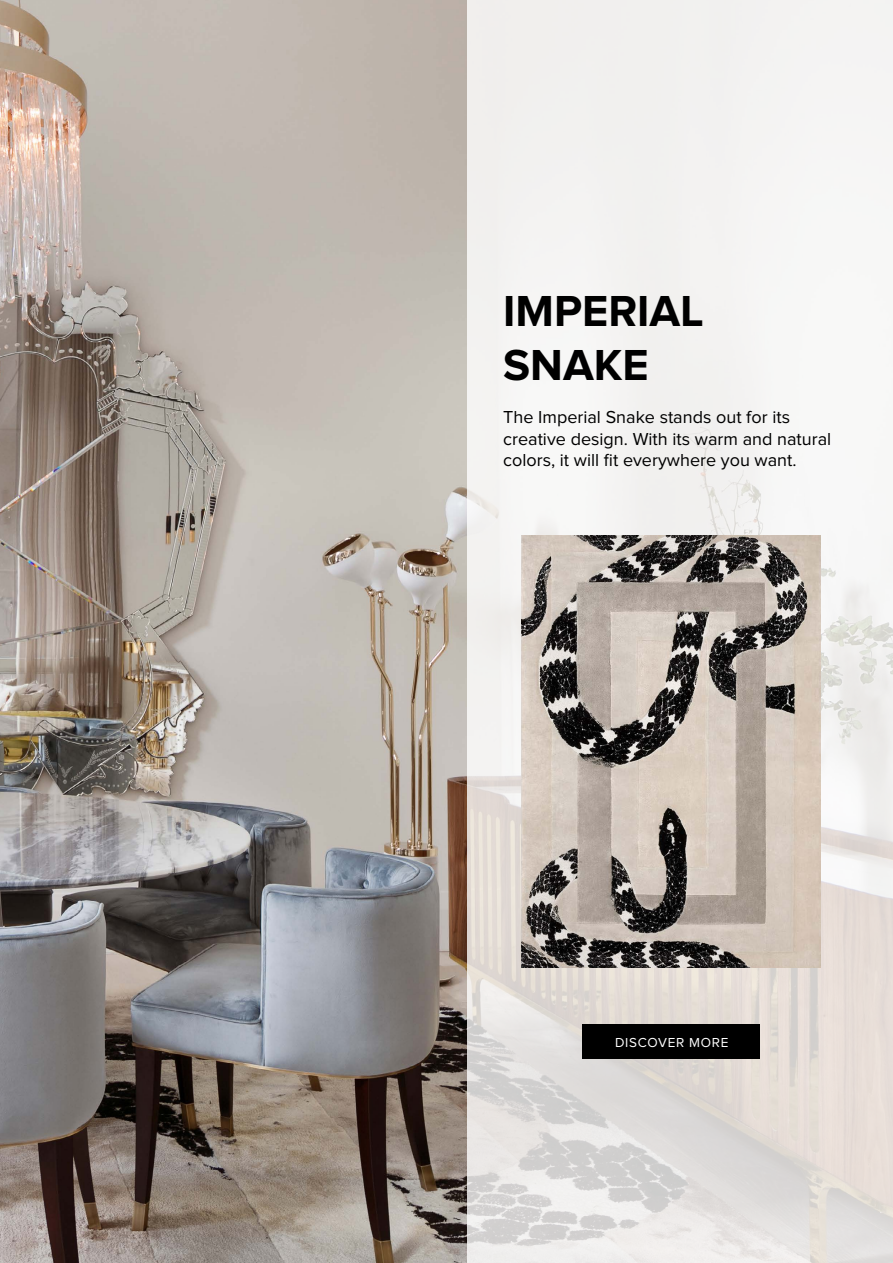
<style>
.page{position:relative;width:893px;height:1263px;background:#fff}
.page>*{position:absolute;margin:0;border:0;box-sizing:border-box;transform-origin:0 0}
.t1{font:700 45px/54px "Proxima Nova A";color:#000}
.t2{font:18px/21.6px "Proxima Nova";color:#000}
.t3{font:13.5px "Proxima Nova A";letter-spacing:.05em;color:#fff}
</style>
<div class="page">
<img style="left:0;top:0;width:468px;height:1263px">
<svg style="left:468px;top:0;width:425px;height:1263px;fill:#f1f0ef"></svg>
<img style="left:521px;top:536px;width:300px;height:431px">
<div style="left:583px;top:1025px;width:177px;height:34px;background:#000"></div>
<h1 class="t1" style="left:503px;top:283px;width:202px">IMPERIAL<br>SNAKE</h1>
<p class="t2" style="left:503px;top:407px;width:330px">The Imperial Snake stands out for its creative design. With its warm and natural colors, it will fit everywhere you want.</p>
<p class="t3" style="left:615px;top:1035px;width:115px">DISCOVER MORE</p>
</div>
